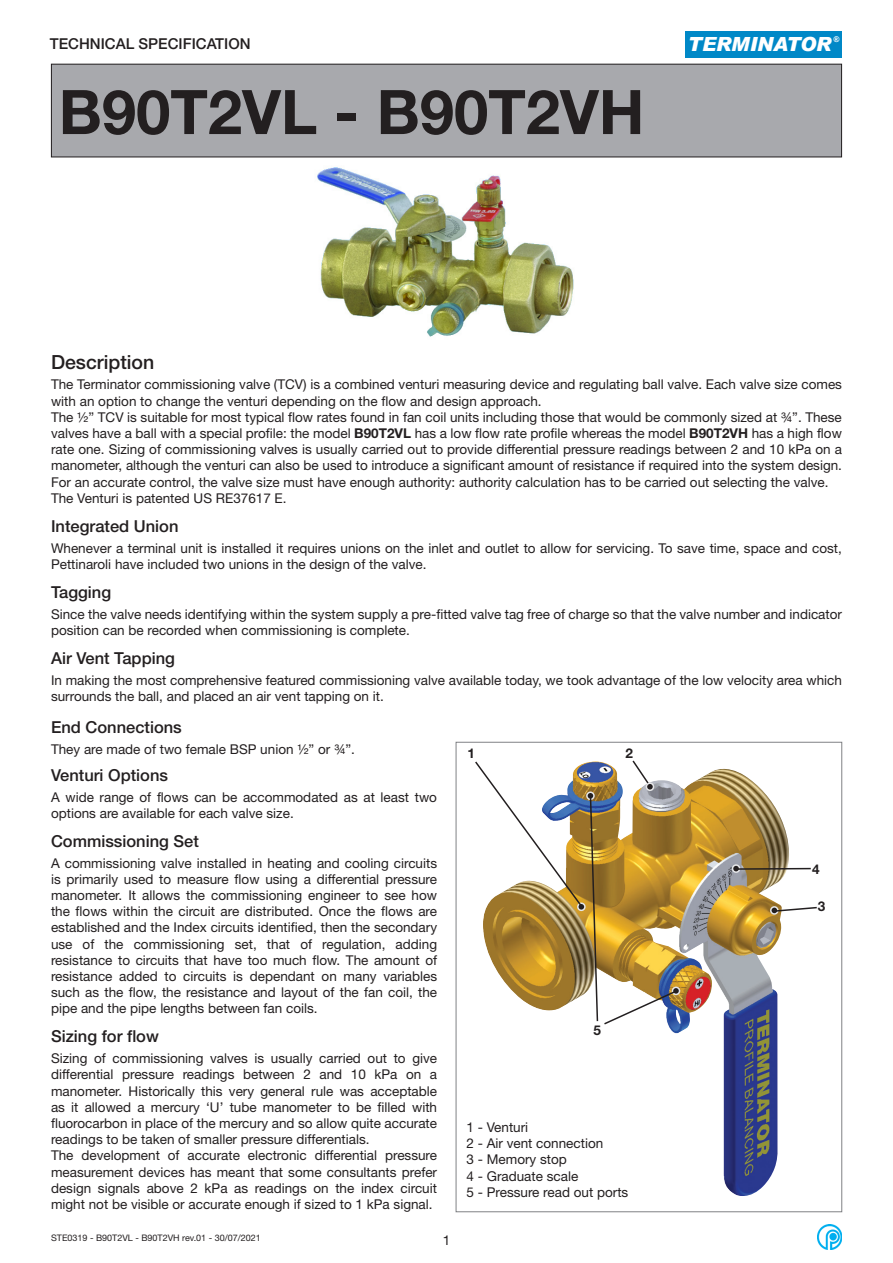
<style>
.page{position:relative;width:893px;height:1263px;background:#fff}
.page>*{position:absolute;margin:0;border:0;box-sizing:border-box;transform-origin:0 0}
.titolo4_sommario{font:700 61.5px "Helvetica Neue";color:#231f20}
.titolo4_sommario-2{font:500 19.5px "Helvetica Neue";color:#231f20}
.t1{font:italic 900 19.5px "Arial";color:#fff}
.Corpo{font:500 16.5px "Helvetica Neue";color:#231f20}
.t2{font:500 15px "Helvetica Neue";color:#231f20}
.Corpo-2{font:13.5px/16.2px "Helvetica Neue";color:#231f20}
.Formule{font:13.5px "Helvetica Neue";color:#231f20}
.Formule-2{font:700 13.5px "Helvetica Neue";color:#231f20}
.t3{font:9px "Helvetica Neue";color:#231f20}
.t4{font:italic 900 7.8px "Arial";color:#fff}
.s1{font-weight:700}
</style>
<div class="page">
<img style="left:817px;top:1225px;width:25px;height:24px">
<div style="left:685px;top:31px;width:157px;height:26px;background:#0088c7"></div>
<div style="left:51px;top:64px;width:791px;height:93px;background:#a8a9ad"></div>
<div style="left:51px;top:64px;width:791px;height:93px;border:1px solid #231f20"></div>
<img style="left:483px;top:762px;width:306px;height:434px">
<div style="left:672px;top:986px;width:8px;height:9px;border:2px solid #e6e7e9;border-radius:50%"></div>
<div style="left:586px;top:791px;width:9px;height:9px;border:2px solid #e6e7e9;border-radius:50%"></div>
<div style="left:732px;top:864px;width:8px;height:9px;border:2px solid #e6e7e9;border-radius:50%"></div>
<div style="left:577px;top:902px;width:9px;height:9px;border:2px solid #e6e7e9;border-radius:50%"></div>
<svg style="left:475px;top:761px;width:108px;height:147px"></svg>
<svg style="left:631px;top:760px;width:20px;height:27px"></svg>
<div style="left:770px;top:906px;width:9px;height:9px;border:2px solid #e6e7e9;border-radius:50%"></div>
<svg style="left:773px;top:906px;width:44px;height:7px"></svg>
<svg style="left:735px;top:867px;width:76px;height:3px"></svg>
<div style="left:646px;top:783px;width:7px;height:7px;background:#231f20;border-radius:50%"></div>
<div style="left:646px;top:782px;width:8px;height:9px;border:2px solid #e6e7e9;border-radius:50%"></div>
<svg style="left:589px;top:794px;width:88px;height:232px"></svg>
<img style="left:317px;top:167px;width:257px;height:170px">
<p class="t2" style="left:50px;top:35px;width:202px">TECHNICAL SPECIFICATION</p>
<p class="titolo4_sommario" style="left:59px;top:74px;width:587px">B90T2VL - B90T2VH</p>
<h2 class="t1" style="left:688px;top:32px;width:145px">TERMINATOR</h2>
<p class="t4" style="left:833px;top:35px;width:8px">®</p>
<p class="titolo4_sommario-2" style="left:51px;top:351px;width:105px">Description</p>
<p class="Corpo-2" style="left:51px;top:376px;width:792px">The Terminator commissioning valve (TCV) is a combined venturi measuring device and regulating ball valve. Each valve size comes with an option to change the venturi depending on the flow and design approach.</p>
<p class="Corpo-2" style="left:51px;top:409px;width:792px;text-align:justify">The ½” TCV is suitable for most typical flow rates found in fan coil units including those that would be commonly sized at ¾”. These valves have a ball with a special profile: the model <span class="s1">B90T2VL</span> has a low flow rate profile whereas the model <span class="s1">B90T2VH</span> has a high flow rate one. Sizing of commissioning valves is usually carried out to provide differential pressure readings between 2 and 10 kPa on a manometer, although the venturi can also be used to introduce a significant amount of resistance if required into the system design.<br>For an accurate control, the valve size must have enough authority: authority calculation has to be carried out selecting the valve.</p>
<p class="Corpo-2" style="left:51px;top:490px;width:237px">The Venturi is patented US RE37617 E.</p>
<p class="Corpo" style="left:51px;top:516px;width:129px">Integrated Union</p>
<p class="Corpo-2" style="left:51px;top:539px;width:792px">Whenever a terminal unit is installed it requires unions on the inlet and outlet to allow for servicing. To save time, space and cost,<br>Pettinaroli have included two unions in the design of the valve.</p>
<p class="Corpo" style="left:51px;top:582px;width:62px">Tagging</p>
<p class="Corpo-2" style="left:51px;top:605px;width:792px">Since the valve needs identifying within the system supply a pre-fitted valve tag free of charge so that the valve number and indicator position can be recorded when commissioning is complete.</p>
<p class="Corpo" style="left:51px;top:648px;width:125px">Air Vent Tapping</p>
<p class="Corpo-2" style="left:51px;top:671px;width:792px">In making the most comprehensive featured commissioning valve available today, we took advantage of the low velocity area which surrounds the ball, and placed an air vent tapping on it.</p>
<p class="Corpo" style="left:51px;top:717px;width:132px">End Connections</p>
<p class="Corpo-2" style="left:51px;top:740px;width:305px">They are made of two female BSP union ½” or ¾”.</p>
<p class="Corpo" style="left:51px;top:765px;width:119px">Venturi Options</p>
<p class="Corpo-2" style="left:51px;top:788px;width:388px">A wide range of flows can be accommodated as at least two options are available for each valve size.</p>
<p class="Corpo" style="left:51px;top:831px;width:149px">Commissioning Set</p>
<p class="Corpo-2" style="left:51px;top:854px;width:388px;text-align:justify">A commissioning valve installed in heating and cooling circuits is primarily used to measure flow using a differential pressure manometer. It allows the commissioning engineer to see how the flows within the circuit are distributed. Once the flows are established and the Index circuits identified, then the secondary use of the commissioning set, that of regulation, adding resistance to circuits that have too much flow. The amount of resistance added to circuits is dependant on many variables such as the flow, the resistance and layout of the fan coil, the pipe and the pipe lengths between fan coils.</p>
<p class="Corpo" style="left:51px;top:1026px;width:109px">Sizing for flow</p>
<p class="Corpo-2" style="left:51px;top:1050px;width:388px;text-align:justify">Sizing of commissioning valves is usually carried out to give differential pressure readings between 2 and 10 kPa on a manometer. Historically this very general rule was acceptable as it allowed a mercury ‘U’ tube manometer to be filled with fluorocarbon in place of the mercury and so allow quite accurate readings to be taken of smaller pressure differentials.</p>
<p class="Corpo-2" style="left:51px;top:1147px;width:388px;text-align:justify">The development of accurate electronic differential pressure measurement devices has meant that some consultants prefer design signals above 2 kPa as readings on the index circuit might not be visible or accurate enough if sized to 1 kPa signal.</p>
<p class="Formule-2" style="left:467px;top:745px;width:9px">1</p>
<p class="Formule-2" style="left:625px;top:745px;width:9px">2</p>
<p class="Formule-2" style="left:812px;top:860px;width:9px">4</p>
<p class="Formule-2" style="left:818px;top:898px;width:9px">3</p>
<p class="Formule-2" style="left:594px;top:1022px;width:9px">5</p>
<p class="Formule" style="left:466px;top:1119px;width:63px">1 - Venturi</p>
<p class="Formule" style="left:466px;top:1135px;width:138px">2 - Air vent connection</p>
<p class="Formule" style="left:466px;top:1151px;width:102px">3 - Memory stop</p>
<p class="Formule" style="left:466px;top:1168px;width:113px">4 - Graduate scale</p>
<p class="Formule" style="left:466px;top:1184px;width:163px">5 - Pressure read out ports</p>
<p class="t3" style="left:51px;top:1233px;width:211px">STE0319 - B90T2VL - B90T2VH rev.01 - 30/07/2021</p>
<p class="Corpo-2" style="left:443px;top:1231px;width:9px">1</p>
</div>
